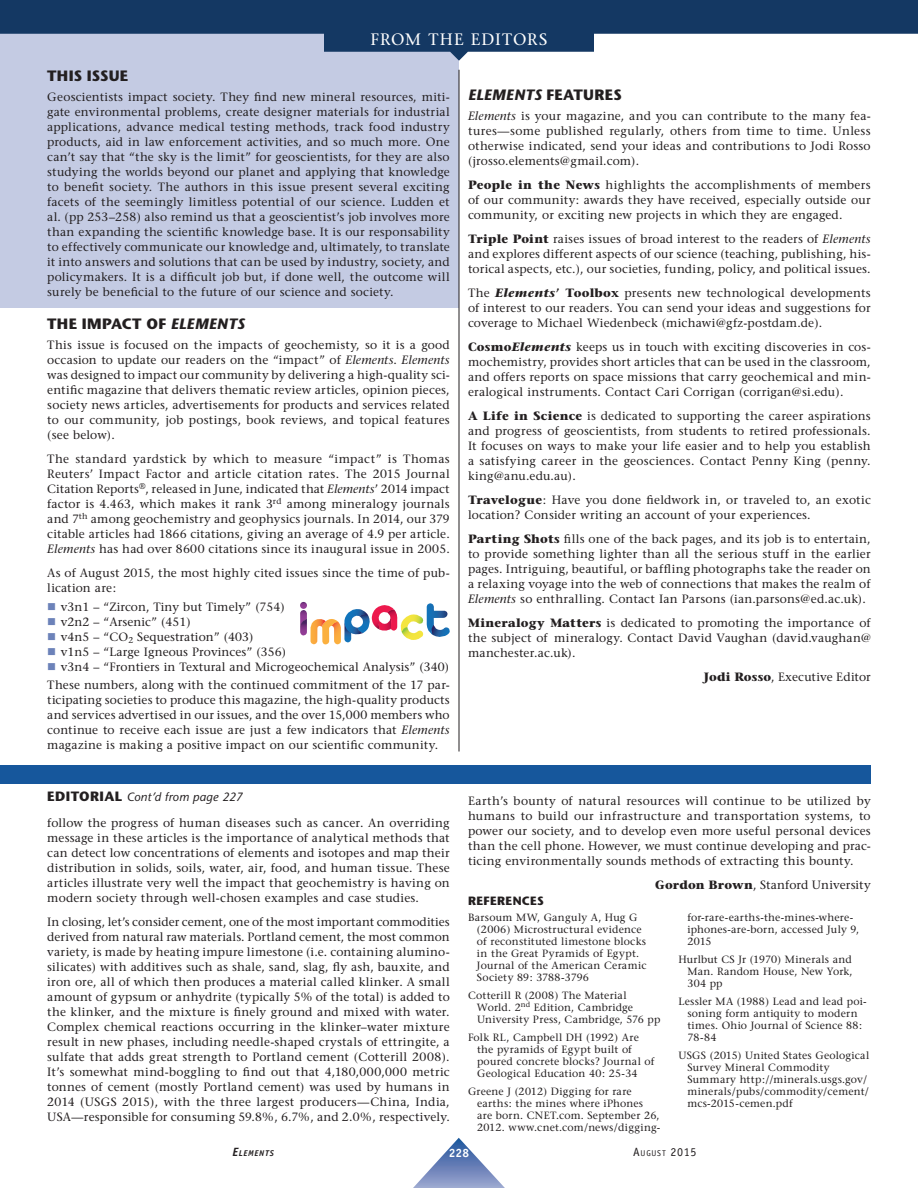
<style>
.page{position:relative;width:918px;height:1188px;background:#fff}
.page>*{position:absolute;margin:0;border:0;box-sizing:border-box;transform-origin:0 0}
.t1{font:16.5px "Stone Serif";letter-spacing:.07em;color:#fff}
.t2{font:700 15px "Stone Sans";letter-spacing:.015em;color:#231f20}
.t3{font:italic 700 15px "Stone Sans";letter-spacing:.02em;color:#231f20}
.t4{font:12px/15px "Stone Serif";letter-spacing:.015em;color:#231f20;text-align:justify}
.t5{font:italic 12px "Stone Sans";letter-spacing:.015em;color:#231f20}
.t6{font:700 12px "Stone Sans";letter-spacing:.035em;color:#231f20}
.t7{font:12px "Officina Sans";color:#231f20}
.t8{font:700 12px "Officina Sans";color:#fff}
.t9{font:10.5px/12px "Stone Serif";letter-spacing:.02em;color:#231f20}
.t10{font:italic 700 8.4px "Officina Sans";letter-spacing:.08em;color:#231f20}
.s1{font-style:italic}
.s2{font-weight:700;font-style:normal;font-size:13.5px}
.s3{font-style:normal}
.s4{font-weight:700}
.s5{font-weight:700;font-style:italic}
.s6{font-size:12px}
.s7{font-size:8.4px}
</style>
<div class="page">
<div style="left:0;top:7px;width:459px;height:301px;background:#c4cbe3"></div>
<hr style="left:459px;top:70px;width:1px;height:682px;background:#231f20">
<div style="left:0;top:765px;width:871px;height:19px;background:#16579c"></div>
<svg style="left:300px;top:602px;width:150px;height:42px"></svg>
<svg style="left:413px;top:1138px;width:92px;height:50px"></svg>
<svg style="left:0;top:0;width:918px;height:61px;fill:#143863"></svg>
<h1 class="t1" style="left:370px;top:32px;width:178px">FROM THE EDITORS</h1>
<p class="t2" style="left:47px;top:70px;width:83px">THIS ISSUE</p>
<p class="t4" style="left:47px;top:90px;width:404px">Geoscientists impact society. They find new mineral resources, miti&shy;gate environmental problems, create designer materials for industrial applications, advance medical testing methods, track food industry products, aid in law enforcement activities, and so much more. One can’t say that “the sky is the limit” for geoscientists, for they are also studying the worlds beyond our planet and applying that knowledge to benefit society. The authors in this issue present several exciting facets of the seemingly limitless potential of our science. Ludden et al. (pp 253–258) also remind us that a geoscientist’s job involves more than expanding the scientific knowledge base. It is our responsability to effectively communicate our knowledge and, ultimately, to translate it into answers and solutions that can be used by industry, society, and policymakers. It is a difficult job but, if done well, the outcome will surely be beneficial to the future of our science and society.</p>
<p class="t2" style="left:47px;top:318px;width:199px">THE IMPACT OF <span class="s1">ELEMENTS</span></p>
<p class="t4" style="left:47px;top:338px;width:404px">This issue is focused on the impacts of geochemisty, so it is a good occasion to update our readers on the “impact” of <span class="s1">Elements</span>. <span class="s1">Elements </span>was designed to impact our community by delivering a high-quality sci&shy;entific magazine that delivers thematic review articles, opinion pieces, society news articles, advertisements for products and services related to our community, job postings, book reviews, and topical features (see below).</p>
<p class="t4" style="left:47px;top:452px;width:404px">The standard yardstick by which to measure “impact” is Thomas Reuters’ Impact Factor and article citation rates. The 2015 Journal Citation Reports<sup>®</sup>, released in June, indicated that <span class="s1">Elements</span>’ 2014 impact factor is 4.463, which makes it rank 3<sup>rd</sup> among mineralogy journals and 7<sup>th</sup> among geochemistry and geophysics journals. In 2014, our 379 citable articles had 1866 citations, giving an average of 4.9 per article.<br><span class="s1">Elements</span> has had over 8600 citations since its inaugural issue in 2005.</p>
<p class="t4" style="left:47px;top:566px;width:404px">As of August 2015, the most highly cited issues since the time of pub&shy;lication are:</p>
<p class="t4" style="left:61px;top:601px;width:390px;text-align:left">v3n1 – “Zircon, Tiny but Timely” (754)<br>v2n2 – “Arsenic” (451)<br>v4n5 – “CO<sub>2</sub> Sequestration” (403)<br>v1n5 – “Large Igneous Provinces” (356)<br>v3n4 – “Frontiers in Textural and Microgeochemical Analysis” (340)</p>
<p class="t4" style="left:47px;top:679px;width:404px">These numbers, along with the continued commitment of the 17 par&shy;ticipating societies to produce this magazine, the high-quality products and services advertised in our issues, and the over 15,000 members who continue to receive each issue are just a few indicators that <span class="s1">Elements </span>magazine is making a positive impact on our scientific community.</p>
<p class="t5" style="left:47px;top:792px;width:197px"><span class="s2">EDITORIAL</span> Cont’d from page 227</p>
<p class="t4" style="left:47px;top:816px;width:404px">follow the progress of human diseases such as cancer. An overriding message in these articles is the importance of analytical methods that can detect low concentrations of elements and isotopes and map their distribution in solids, soils, water, air, food, and human tissue. These articles illustrate very well the impact that geochemistry is having on modern society through well-chosen examples and case studies.</p>
<p class="t4" style="left:47px;top:915px;width:404px">In closing, let’s consider cement, one of the most important commodities derived from natural raw materials. Portland cement, the most common variety, is made by heating impure limestone (i.e. containing alumino&shy;silicates) with additives such as shale, sand, slag, fly ash, bauxite, and iron ore, all of which then produces a material called klinker. A small amount of gypsum or anhydrite (typically 5% of the total) is added to the klinker, and the mixture is finely ground and mixed with water.<br>Complex chemical reactions occurring in the klinker–water mixture result in new phases, including needle-shaped crystals of ettringite, a sulfate that adds great strength to Portland cement (Cotterill 2008).<br>It’s somewhat mind-boggling to find out that 4,180,000,000 metric tonnes of cement (mostly Portland cement) was used by humans in 2014 (USGS 2015), with the three largest producers—China, India, USA—responsible for consuming 59.8%, 6.7%, and 2.0%, respectively.</p>
<p class="t3" style="left:468px;top:89px;width:155px">ELEMENTS <span class="s3">FEATURES</span></p>
<p class="t4" style="left:468px;top:109px;width:404px"><span class="s1">Elements</span> is your magazine, and you can contribute to the many fea&shy;tures—some published regularly, others from time to time. Unless otherwise indicated, send your ideas and contributions to Jodi Rosso (jrosso. elements@gmail.com).</p>
<p class="t4" style="left:468px;top:178px;width:404px"><span class="s4">People in the News</span> highlights the accomplishments of members of our community: awards they have received, especially outside our community, or exciting new projects in which they are engaged.</p>
<p class="t4" style="left:468px;top:232px;width:404px"><span class="s4">Triple Point</span> raises issues of broad interest to the readers of <span class="s1">Elements </span>and explores different aspects of our science (teaching, publishing, his&shy;torical aspects, etc.), our societies, funding, policy, and political issues.</p>
<p class="t4" style="left:468px;top:286px;width:404px">The <span class="s5">Elements</span><span class="s4">’ Toolbox</span> presents new technological developments of interest to our readers. You can send your ideas and suggestions for coverage to Michael Wiedenbeck (michawi@gfz-postdam.de).</p>
<p class="t4" style="left:468px;top:340px;width:404px"><span class="s4">Cosmo</span><span class="s5">Elements</span> keeps us in touch with exciting discoveries in cos&shy;mochemistry, provides short articles that can be used in the classroom, and offers reports on space missions that carry geochemical and min&shy;eralogical instruments. Contact Cari Corrigan (corrigan@si.edu).</p>
<p class="t4" style="left:468px;top:409px;width:404px"><span class="s4">A Life in Science</span> is dedicated to supporting the career aspirations and progress of geoscientists, from students to retired professionals.<br>It focuses on ways to make your life easier and to help you establish a satisfying career in the geosciences. Contact Penny King (penny. king@anu.edu.au).</p>
<p class="t4" style="left:468px;top:493px;width:404px"><span class="s4">Travelogue</span>: Have you done fieldwork in, or traveled to, an exotic location? Consider writing an account of your experiences.</p>
<p class="t4" style="left:468px;top:532px;width:404px"><span class="s4">Parting Shots</span> fills one of the back pages, and its job is to entertain, to provide something lighter than all the serious stuff in the earlier pages. Intriguing, beautiful, or baffling photographs take the reader on a relaxing voyage into the web of connections that makes the realm of <span class="s1">Elements</span> so enthralling. Contact Ian Parsons (ian.parsons@ed.ac.uk).</p>
<p class="t4" style="left:468px;top:616px;width:404px"><span class="s4">Mineralogy Matters</span> is dedicated to promoting the importance of the subject of mineralogy. Contact David Vaughan (david.vaughan@ manchester.ac.uk).</p>
<p class="t4" style="left:704px;top:670px;width:169px"><span class="s4">Jodi Rosso</span>, Executive Editor</p>
<p class="t4" style="left:468px;top:795px;width:404px">Earth’s bounty of natural resources will continue to be utilized by humans to build our infrastructure and transportation systems, to power our society, and to develop even more useful personal devices than the cell phone. However, we must continue developing and prac&shy;ticing environmentally sounds methods of extracting this bounty.</p>
<p class="t4" style="left:655px;top:879px;width:217px"><span class="s4">Gordon Brown</span>, Stanford University</p>
<p class="t6" style="left:468px;top:896px;width:77px">REFERENCES</p>
<p class="t9" style="left:477px;top:912px;width:171px;text-indent:-9px">Barsoum MW, Ganguly A, Hug G (2006) Microstructural evidence of reconstituted limestone blocks in the Great Pyramids of Egypt.<br>Journal of the American Ceramic<br>Society 89: 3788-3796</p>
<p class="t9" style="left:477px;top:990px;width:185px;text-indent:-9px">Cotterill R (2008) The Material<br>World. 2<sup>nd</sup> Edition, Cambridge<br>University Press, Cambridge, 576 pp</p>
<p class="t9" style="left:477px;top:1032px;width:179px;text-indent:-9px">Folk RL, Campbell DH (1992) Are the pyramids of Egypt built of poured concrete blocks? Journal of<br>Geological Education 40: 25-34</p>
<p class="t9" style="left:477px;top:1086px;width:185px;text-indent:-9px">Greene J (2012) Digging for rare earths: the mines where iPhones are born. CNET.com. September 26, 2012. www.cnet.com/news/digging-</p>
<p class="t9" style="left:687px;top:912px;width:173px">for-rare-earths-the-mines-where&shy;iphones-are-born, accessed July 9,<br>2015</p>
<p class="t9" style="left:687px;top:954px;width:167px;text-align:justify;text-indent:-9px">Hurlbut CS Jr (1970) Minerals and Man. Random House, New York, 304 pp</p>
<p class="t9" style="left:687px;top:996px;width:181px;text-indent:-9px">Lessler MA (1988) Lead and lead poi&shy;soning form antiquity to modern times. Ohio Journal of Science 88:<br>78-84</p>
<p class="t9" style="left:687px;top:1050px;width:183px;text-indent:-9px">USGS (2015) United States Geological<br>Survey Mineral Commodity<br>Summary http://minerals.usgs.gov/ minerals/pubs/commodity/cement/ mcs-2015-cemen.pdf</p>
<p class="t10" style="left:232px;top:1150px;width:43px"><span class="s6">E</span>LEMENTS</p>
<p class="t8" style="left:449px;top:1149px;width:22px">228</p>
<p class="t7" style="left:633px;top:1147px;width:65px">A<span class="s7">UGUST</span> 2015</p>
</div>
